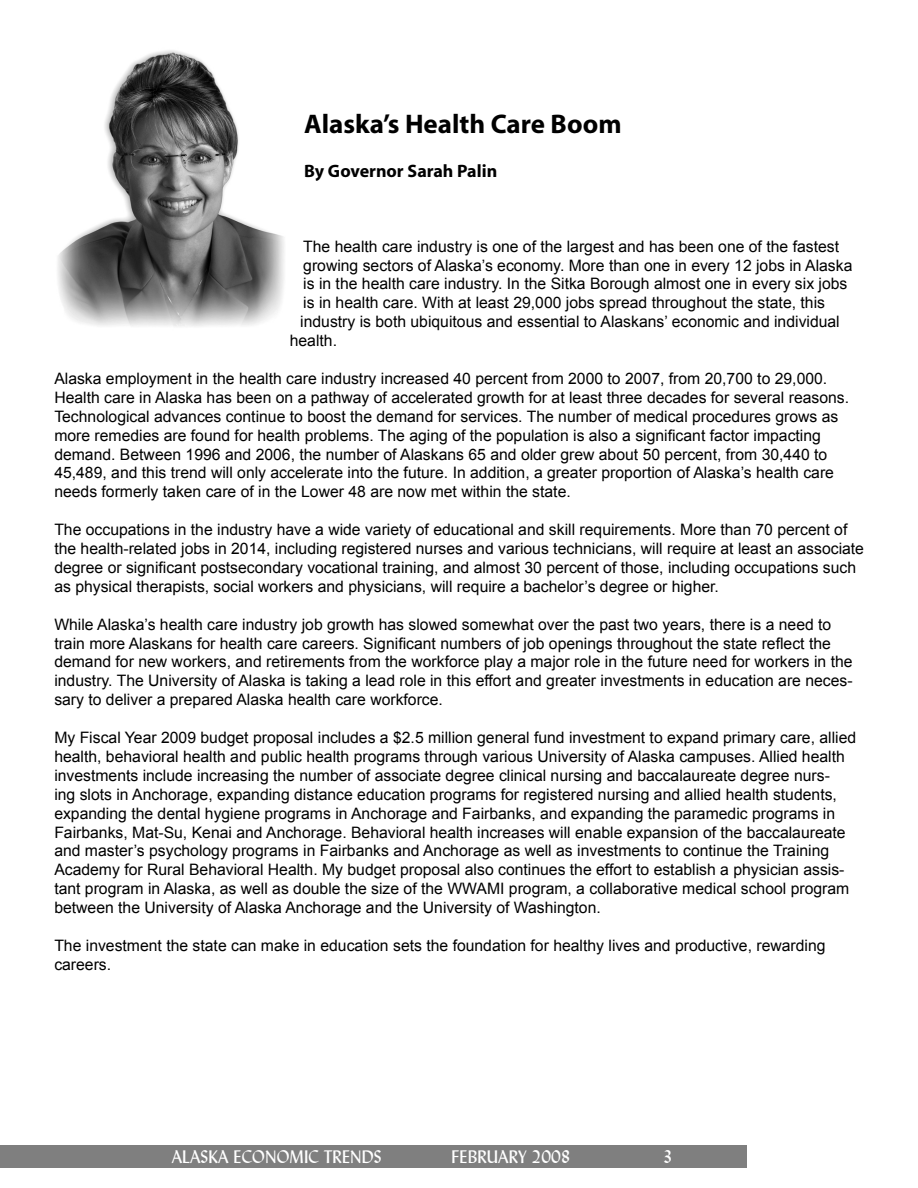
<style>
.page{position:relative;width:918px;height:1188px;background:#fff}
.page>*{position:absolute;margin:0;border:0;box-sizing:border-box;transform-origin:0 0}
.t1{font:700 27px "Myriad";color:#000}
.t2{font:18px "Lydian BT";color:#fff}
.t3{font:700 18px "Myriad";color:#000}
.t4{font:15.75px/18.9px "Arial";color:#000}
</style>
<div class="page">
<div style="left:0;top:1145px;width:746px;height:23px;background:#7f7f7f"></div>
<img style="left:57px;top:50px;width:227px;height:277px">
<h1 class="t1" style="left:304px;top:114px;width:319px">Alaska’s Health Care Boom</h1>
<p class="t3" style="left:304px;top:164px;width:195px">By Governor Sarah Palin</p>
<p class="t4" style="left:303px;top:237px;width:537px">The health care industry is one of the largest and has been one of the fastest</p>
<p class="t4" style="left:303px;top:256px;width:551px">growing sectors of Alaska’s economy. More than one in every 12 jobs in Alaska</p>
<p class="t4" style="left:303px;top:275px;width:546px">is in the health care industry. In the Sitka Borough almost one in every six jobs</p>
<p class="t4" style="left:303px;top:293px;width:523px">is in health care. With at least 29,000 jobs spread throughout the state, this</p>
<p class="t4" style="left:300px;top:312px;width:541px">industry is both ubiquitous and essential to Alaskans’ economic and individual</p>
<p class="t4" style="left:290px;top:331px;width:49px">health.</p>
<p class="t4" style="left:54px;top:369px;width:796px">Alaska employment in the health care industry increased 40 percent from 2000 to 2007, from 20,700 to 29,000.<br>Health care in Alaska has been on a pathway of accelerated growth for at least three decades for several reasons.<br>Technological advances continue to boost the demand for services. The number of medical procedures grows as more remedies are found for health problems. The aging of the population is also a significant factor impacting demand. Between 1996 and 2006, the number of Alaskans 65 and older grew about 50 percent, from 30,440 to 45,489, and this trend will only accelerate into the future. In addition, a greater proportion of Alaska’s health care needs formerly taken care of in the Lower 48 are now met within the state.</p>
<p class="t4" style="left:54px;top:520px;width:811px">The occupations in the industry have a wide variety of educational and skill requirements. More than 70 percent of the health-related jobs in 2014, including registered nurses and various technicians, will require at least an associate degree or significant postsecondary vocational training, and almost 30 percent of those, including occupations such as physical therapists, social workers and physicians, will require a bachelor’s degree or higher.</p>
<p class="t4" style="left:54px;top:615px;width:800px">While Alaska’s health care industry job growth has slowed somewhat over the past two years, there is a need to train more Alaskans for health care careers. Significant numbers of job openings throughout the state reflect the demand for new workers, and retirements from the workforce play a major role in the future need for workers in the industry. The University of Alaska is taking a lead role in this effort and greater investments in education are neces&shy;sary to deliver a prepared Alaska health care workforce.</p>
<p class="t4" style="left:54px;top:728px;width:803px">My Fiscal Year 2009 budget proposal includes a $2.5 million general fund investment to expand primary care, allied health, behavioral health and public health programs through various University of Alaska campuses. Allied health investments include increasing the number of associate degree clinical nursing and baccalaureate degree nurs-<br>ing slots in Anchorage, expanding distance education programs for registered nursing and allied health students, expanding the dental hygiene programs in Anchorage and Fairbanks, and expanding the paramedic programs in Fairbanks, Mat-Su, Kenai and Anchorage. Behavioral health increases will enable expansion of the baccalaureate and master’s psychology programs in Fairbanks and Anchorage as well as investments to continue the Training Academy for Rural Behavioral Health. My budget proposal also continues the effort to establish a physician assis&shy;tant program in Alaska, as well as double the size of the WWAMI program, a collaborative medical school program between the University of Alaska Anchorage and the University of Washington.</p>
<p class="t4" style="left:54px;top:936px;width:773px">The investment the state can make in education sets the foundation for healthy lives and productive, rewarding careers.</p>
<p class="t2" style="left:172px;top:1146px;width:211px">ALASKA ECONOMIC TRENDS</p>
<p class="t2" style="left:452px;top:1146px;width:121px">FEBRUARY 2008</p>
<p class="t2" style="left:663px;top:1145px;width:11px">3</p>
</div>
